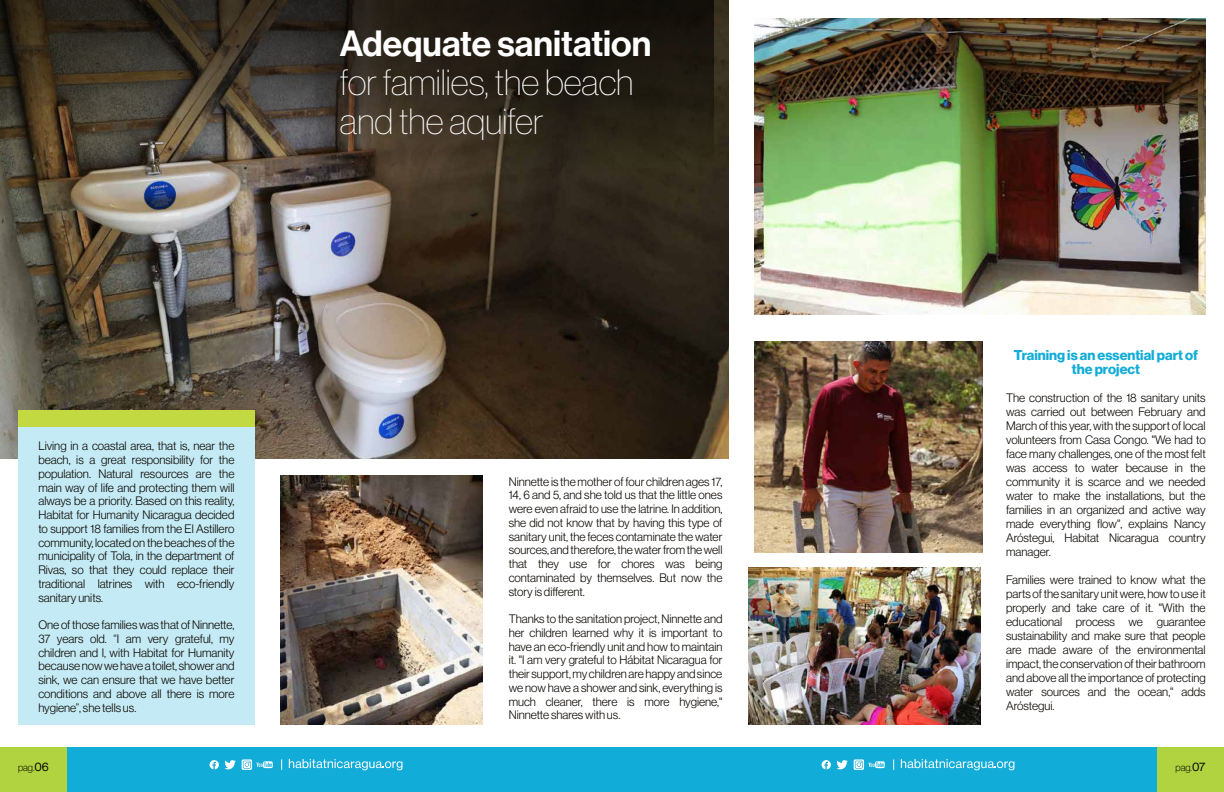
<style>
.page{position:relative;width:1224px;height:792px;background:#fff}
.page>*{position:absolute;margin:0;border:0;box-sizing:border-box;transform-origin:0 0}
.t1{font:35.7px/39.2px "Neue Haas Display X Thin";color:#fff}
.t2{font:35.7px "Neue Haas Display Mediu";color:#fff}
.t3{font:700 14px/14px "Neue Haas Display";color:#12acd8;text-align:center}
.t4{font:300 12px/13.8px "Neue Haas Display";color:#0c0700;text-align:justify}
.t5{font:100 10px "Neue Haas Display";letter-spacing:-.005em;color:#000}
.s1{font-weight:400;font-size:12px}
</style>
<div class="page">
<img style="left:0;top:0;width:729px;height:458px">
<svg style="left:0;top:0;width:714px;height:170px;background:#352e23"></svg>
<div style="left:0;top:748px;width:612px;height:44px;background:#12acd8"></div>
<svg style="left:289px;top:759px;width:113px;height:11px"></svg>
<svg style="left:210px;top:760px;width:9px;height:9px"></svg>
<svg style="left:225px;top:760px;width:11px;height:10px"></svg>
<svg style="left:242px;top:759px;width:31px;height:11px"></svg>
<div style="left:0;top:748px;width:66px;height:44px;background:#b0d33f"></div>
<div style="left:612px;top:748px;width:612px;height:44px;background:#12acd8"></div>
<svg style="left:901px;top:759px;width:113px;height:11px"></svg>
<svg style="left:822px;top:760px;width:9px;height:9px"></svg>
<svg style="left:837px;top:760px;width:11px;height:10px"></svg>
<svg style="left:854px;top:759px;width:31px;height:11px"></svg>
<div style="left:1158px;top:748px;width:66px;height:44px;background:#b0d33f"></div>
<img style="left:281px;top:476px;width:202px;height:249px">
<div style="left:18px;top:410px;width:237px;height:315px;background:#c4eaf5"></div>
<img style="left:754px;top:341px;width:228px;height:211px">
<img style="left:748px;top:567px;width:232px;height:158px">
<img style="left:754px;top:18px;width:452px;height:297px">
<div style="left:18px;top:410px;width:237px;height:17px;background:#c3d942"></div>
<h1 class="t2" style="left:340px;top:22px;width:313px">Adequate sanitation</h1>
<h1 class="t1" style="left:340px;top:63px;width:295px">for families, the beach and the aquifer</h1>
<p class="t4" style="left:38px;top:439px;width:198px">Living in a coastal area, that is, near the beach, is a great responsibility for the population. Natural resources are the main way of life and protecting them will always be a priority. Based on this reality, Habitat for Humanity Nicaragua decided to support 18 families from the El Astillero community, located on the beaches of the municipality of Tola, in the department of Rivas, so that they could replace their traditional latrines with eco-friendly sanitary units.</p>
<p class="t4" style="left:38px;top:618px;width:198px">One of those families was that of Ninnette, 37 years old. “I am very grateful, my children and I, with Habitat for Humanity because now we have a toilet, shower and sink, we can ensure that we have better conditions and above all there is more hygiene”, she tells us.</p>
<p class="t4" style="left:509px;top:475px;width:215px">Ninnette is the mother of four children ages 17, 14, 6 and 5, and she told us that the little ones were even afraid to use the latrine. In addition, she did not know that by having this type of sanitary unit, the feces contaminate the water sources, and therefore, the water from the well that they use for chores was being contaminated by themselves. But now the story is different.</p>
<p class="t4" style="left:509px;top:612px;width:215px">Thanks to the sanitation project, Ninnette and her children learned why it is important to have an eco-friendly unit and how to maintain it. "I am very grateful to Hábitat Nicaragua for their support, my children are happy and since we now have a shower and sink, everything is much cleaner, there is more hygiene," Ninnette shares with us.</p>
<p class="t3" style="left:1014px;top:348px;width:186px">Training is an essential part of the project</p>
<p class="t4" style="left:1006px;top:391px;width:201px">The construction of the 18 sanitary units was carried out between February and March of this year, with the support of local volunteers from Casa Congo. "We had to face many challenges, one of the most felt was access to water because in the community it is scarce and we needed water to make the installations, but the families in an organized and active way made everything flow", explains Nancy Aróstegui, Habitat Nicaragua country manager.</p>
<p class="t4" style="left:1006px;top:573px;width:201px">Families were trained to know what the parts of the sanitary unit were, how to use it properly and take care of it. "With the educational process we guarantee sustainability and make sure that people are made aware of the environmental impact, the conservation of their bathroom and above all the importance of protecting water sources and the ocean," adds Aróstegui.</p>
<p class="t5" style="left:18px;top:762px;width:32px">pag.<span class="s1">06</span></p>
<p class="t5" style="left:1176px;top:762px;width:31px">pag.<span class="s1">07</span></p>
</div>
